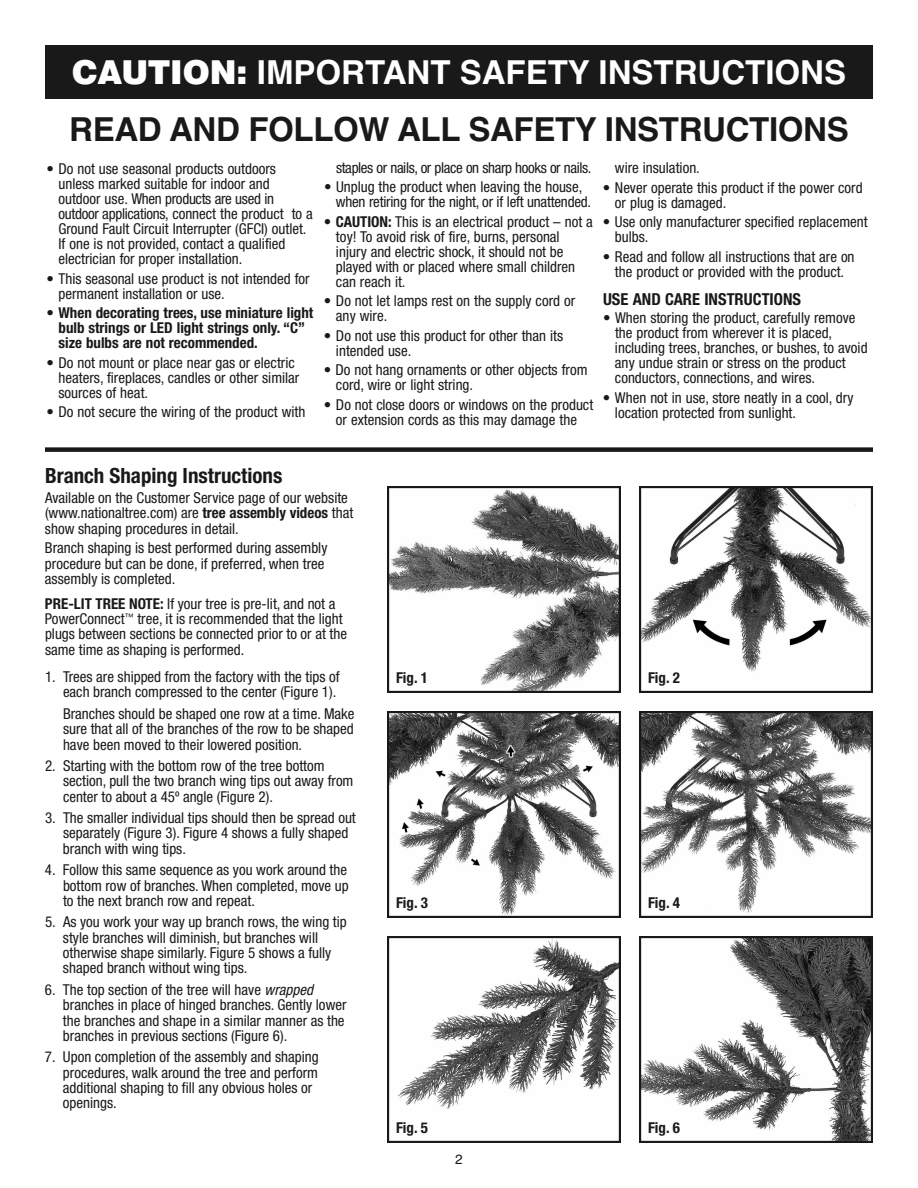
<style>
.page{position:relative;width:918px;height:1188px;background:#fff}
.page>*{position:absolute;margin:0;border:0;box-sizing:border-box;transform-origin:0 0}
.t1{font:700 33px "Helvetica";color:#fff}
.t2{font:700 33px "Helvetica";letter-spacing:-.01em;color:#191919}
.t3{font:700 condensed 21px "Helvetica Neue";color:#191919}
.t4{font:700 condensed 16.5px "Helvetica Neue";color:#191919}
.t5{font:condensed 15px/15px "Helvetica Neue";color:#191919}
.t6{font:700 condensed 15px/15px "Helvetica Neue";color:#191919}
.t7{font:condensed 15px "Helvetica Neue";letter-spacing:-.025em;color:#191919}
.t8{font:13.5px "Helvetica";color:#191919}
.s1{font-family:"Swiss 721 BT";font-weight:900}
.s2{font-weight:700}
.s3{font-style:italic}
</style>
<div class="page">
<img style="left:390px;top:489px;width:228px;height:201px">
<div style="left:387px;top:486px;width:234px;height:207px;border:2px solid #191919"></div>
<img style="left:642px;top:489px;width:228px;height:183px">
<div style="left:639px;top:486px;width:234px;height:207px;border:2px solid #191919"></div>
<img style="left:390px;top:714px;width:228px;height:201px">
<div style="left:387px;top:711px;width:234px;height:207px;border:2px solid #191919"></div>
<img style="left:642px;top:714px;width:228px;height:199px">
<div style="left:639px;top:711px;width:234px;height:207px;border:2px solid #191919"></div>
<img style="left:398px;top:939px;width:220px;height:170px">
<div style="left:387px;top:936px;width:234px;height:207px;border:2px solid #191919"></div>
<img style="left:642px;top:939px;width:228px;height:201px">
<div style="left:639px;top:936px;width:234px;height:207px;border:2px solid #191919"></div>
<div style="left:45px;top:447px;width:828px;height:5px;background:#191919"></div>
<div style="left:45px;top:45px;width:828px;height:54px;background:#191919"></div>
<h1 class="t1" style="left:72px;top:53px;width:776px"><span class="s1">CAUTION:</span> IMPORTANT SAFETY INSTRUCTIONS</h1>
<h1 class="t2" style="left:69px;top:111px;width:781px">READ AND FOLLOW ALL SAFETY INSTRUCTIONS</h1>
<p class="t5" style="left:58px;top:163px;width:256px;text-indent:-12px">• Do not use seasonal products outdoors unless marked suitable for indoor and outdoor use. When products are used in outdoor applications, connect the product to a Ground Fault Circuit Interrupter (GFCI) outlet.<br>If one is not provided, contact a qualified electrician for proper installation.</p>
<p class="t5" style="left:58px;top:272px;width:253px;text-indent:-12px">• This seasonal use product is not intended for permanent installation or use.</p>
<p class="t6" style="left:58px;top:307px;width:256px;text-indent:-12px">• When decorating trees, use miniature light bulb strings or LED light strings only. “C” size bulbs are not recommended.</p>
<p class="t5" style="left:59px;top:356px;width:242px;text-indent:-12px">• Do not mount or place near gas or electric heaters, fireplaces, candles or other similar sources of heat.</p>
<p class="t5" style="left:47px;top:406px;width:260px">• Do not secure the wiring of the product with</p>
<p class="t7" style="left:336px;top:162px;width:257px">staples or nails, or place on sharp hooks or nails.</p>
<p class="t5" style="left:336px;top:181px;width:257px;text-indent:-12px">• Unplug the product when leaving the house, when retiring for the night, or if left unattended.</p>
<p class="t5" style="left:336px;top:215px;width:258px;text-indent:-12px">• <span class="s2">CAUTION:</span> This is an electrical product – not a toy! To avoid risk of fire, burns, personal injury and electric shock, it should not be played with or placed where small children can reach it.</p>
<p class="t5" style="left:336px;top:295px;width:241px;text-indent:-12px">• Do not let lamps rest on the supply cord or any wire.</p>
<p class="t5" style="left:336px;top:329px;width:229px;text-indent:-12px">• Do not use this product for other than its intended use.</p>
<p class="t5" style="left:336px;top:364px;width:253px;text-indent:-12px">• Do not hang ornaments or other objects from cord, wire or light string.</p>
<p class="t5" style="left:324px;top:398px;width:271px;text-align:center">• Do not close doors or windows on the product or extension cords as this may damage the</p>
<p class="t5" style="left:615px;top:162px;width:86px">wire insulation.</p>
<p class="t5" style="left:615px;top:181px;width:249px;text-indent:-12px">• Never operate this product if the power cord or plug is damaged.</p>
<p class="t5" style="left:615px;top:216px;width:254px;text-indent:-12px">• Use only manufacturer specified replacement bulbs.</p>
<p class="t5" style="left:603px;top:250px;width:253px;text-align:center">• Read and follow all instructions that are on the product or provided with the product.</p>
<p class="t4" style="left:603px;top:293px;width:200px">USE AND CARE INSTRUCTIONS</p>
<p class="t5" style="left:615px;top:312px;width:254px;text-indent:-12px">• When storing the product, carefully remove the product from wherever it is placed, including trees, branches, or bushes, to avoid any undue strain or stress on the product conductors, connections, and wires.</p>
<p class="t5" style="left:615px;top:391px;width:240px;text-indent:-12px">• When not in use, store neatly in a cool, dry location protected from sunlight.</p>
<h2 class="t3" style="left:45px;top:468px;width:239px">Branch Shaping Instructions</h2>
<p class="t5" style="left:45px;top:491px;width:310px">Available on the Customer Service page of our website (www.nationaltree.com) are <span class="s2">tree assembly videos</span> that show shaping procedures in detail.</p>
<p class="t5" style="left:45px;top:542px;width:284px">Branch shaping is best performed during assembly procedure but can be done, if preferred, when tree assembly is completed.</p>
<p class="t5" style="left:45px;top:597px;width:304px"><span class="s2">PRE-LIT TREE NOTE:</span> If your tree is pre-lit, and not a PowerConnect<sup>™</sup> tree, it is recommended that the light plugs between sections be connected prior to or at the same time as shaping is performed.</p>
<p class="t5" style="left:45px;top:670px;width:296px;text-align:right">1. Trees are shipped from the factory with the tips of each branch compressed to the center (Figure 1).</p>
<p class="t5" style="left:63px;top:707px;width:293px;text-align:justify">Branches should be shaped one row at a time. Make sure that all of the branches of the row to be shaped have been moved to their lowered position.</p>
<p class="t5" style="left:63px;top:759px;width:292px;text-indent:-18px">2. Starting with the bottom row of the tree bottom section, pull the two branch wing tips out away from center to about a 45º angle (Figure 2).</p>
<p class="t5" style="left:63px;top:811px;width:294px;text-indent:-18px">3. The smaller individual tips should then be spread out separately (Figure 3). Figure 4 shows a fully shaped branch with wing tips.</p>
<p class="t5" style="left:63px;top:864px;width:287px;text-align:justify;text-indent:-18px">4. Follow this same sequence as you work around the bottom row of branches. When completed, move up to the next branch row and repeat.</p>
<p class="t5" style="left:63px;top:916px;width:285px;text-indent:-18px">5. As you work your way up branch rows, the wing tip style branches will diminish, but branches will otherwise shape similarly. Figure 5 shows a fully shaped branch without wing tips.</p>
<p class="t5" style="left:63px;top:983px;width:285px;text-indent:-18px">6. The top section of the tree will have <span class="s3">wrapped </span>branches in place of hinged branches. Gently lower the branches and shape in a similar manner as the branches in previous sections (Figure 6).</p>
<p class="t5" style="left:63px;top:1051px;width:257px;text-indent:-18px">7. Upon completion of the assembly and shaping procedures, walk around the tree and perform additional shaping to fill any obvious holes or openings.</p>
<p class="t6" style="left:396px;top:671px;width:33px">Fig. 1</p>
<p class="t6" style="left:648px;top:671px;width:33px">Fig. 2</p>
<p class="t6" style="left:396px;top:896px;width:33px">Fig. 3</p>
<p class="t6" style="left:648px;top:896px;width:33px">Fig. 4</p>
<p class="t6" style="left:396px;top:1121px;width:33px">Fig. 5</p>
<p class="t6" style="left:648px;top:1121px;width:33px">Fig. 6</p>
<p class="t8" style="left:455px;top:1151px;width:9px">2</p>
</div>
